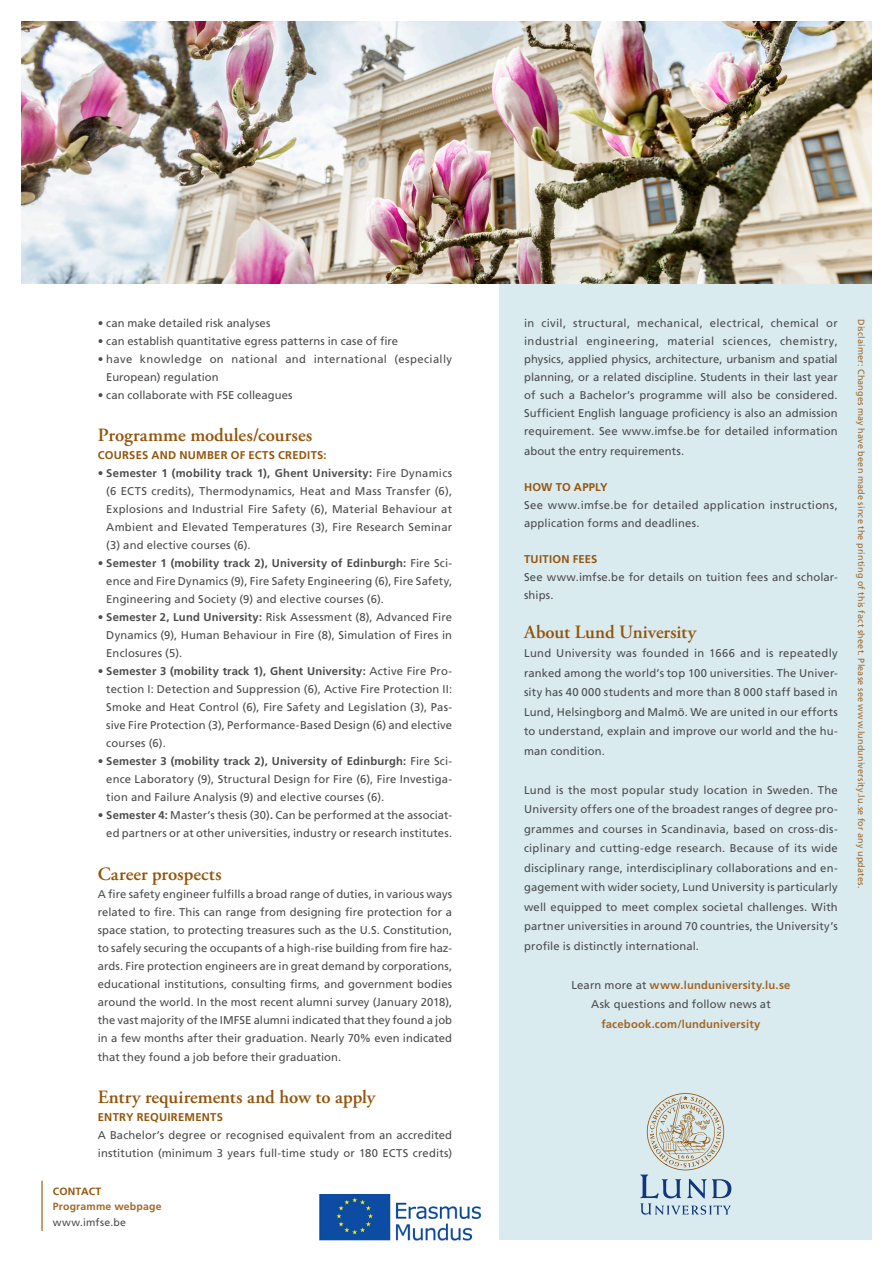
<style>
.page{position:relative;width:893px;height:1263px;background:#fff}
.page>*{position:absolute;margin:0;border:0;box-sizing:border-box;transform-origin:0 0}
.xkurser_bodycopy{font:600 18.75px "Adobe Garamond Pro";letter-spacing:.005em;color:#94550c}
.punklista_body{font:600 18.75px "Adobe Garamond Pro";letter-spacing:-.005em;color:#94550c}
.kurser_bodycopy{font:600 18.75px "Adobe Garamond Pro";color:#94550c}
.xkurser_bodycopy-2{font:11.25px/18px "Frutiger LT Std";letter-spacing:.01em;color:#4b4c4d;text-align:justify}
.kurser_bodycopy-2{font:11.25px/19.5px "Frutiger LT Std";letter-spacing:.015em;color:#4b4c4d}
.xkurser_bodycopy-3{font:11.25px/18px "Frutiger LT Std";letter-spacing:.03em;color:#4b4c4d}
.SubHeadline_2{font:700 11.25px "Frutiger LT Std";letter-spacing:.02em;color:#94550c}
.kurser_bodycopy-3{font:700 11.25px "Frutiger LT Std";letter-spacing:.015em;color:#a16829}
.Contact{font:700 10.5px "Frutiger LT Std";letter-spacing:.02em;color:#a16829}
.Contact-2{font:10.5px "Frutiger LT Std";letter-spacing:.025em;color:#4b4c4d}
.SubHEADLINE{font:700 10.5px "Frutiger LT Std";letter-spacing:.02em;color:#94550c}
.Contact-3{font:9px "Frutiger LT Std";letter-spacing:.02em;color:#a16829}
.s1{font-weight:700}
.s2{font-weight:400;color:#4b4c4d}
</style>
<div class="page">
<div style="left:499px;top:283px;width:373px;height:956px;background:#daebf0"></div>
<hr style="left:41px;top:1180px;width:2px;height:51px;background:#94550c">
<img style="left:21px;top:21px;width:851px;height:263px">
<svg style="left:640px;top:1093px;width:91px;height:122px"></svg>
<img style="left:319px;top:1194px;width:163px;height:47px">
<p class="xkurser_bodycopy-2" style="left:98px;top:314px;width:174px">• can make detailed risk analyses</p>
<p class="xkurser_bodycopy-2" style="left:98px;top:332px;width:302px">• can establish quantitative egress patterns in case of fire</p>
<p class="xkurser_bodycopy-3" style="left:106px;top:350px;width:347px;text-indent:-9px">• have knowledge on national and international (especially<br>European) regulation</p>
<p class="xkurser_bodycopy-2" style="left:98px;top:386px;width:196px">• can collaborate with FSE colleagues</p>
<p class="xkurser_bodycopy" style="left:98px;top:425px;width:216px">Programme modules/courses</p>
<p class="SubHeadline_2" style="left:98px;top:449px;width:230px">COURSES AND NUMBER OF ECTS CREDITS:</p>
<p class="xkurser_bodycopy-2" style="left:106px;top:464px;width:347px;text-indent:-9px">• <span class="s1">Semester 1 (mobility track 1), Ghent University:</span> Fire Dynamics (6 ECTS credits), Thermodynamics, Heat and Mass Transfer (6), Explosions and Industrial Fire Safety (6), Material Behaviour at Ambient and Elevated Temperatures (3), Fire Research Seminar (3) and elective courses (6).</p>
<p class="xkurser_bodycopy-2" style="left:106px;top:554px;width:347px;text-indent:-9px">• <span class="s1">Semester 1 (mobility track 2), University of Edinburgh:</span> Fire Sci&shy;ence and Fire Dynamics (9), Fire Safety Engineering (6), Fire Safety, Engineering and Society (9) and elective courses (6).</p>
<p class="xkurser_bodycopy-2" style="left:106px;top:608px;width:347px;text-indent:-9px">• <span class="s1">Semester 2, Lund University:</span> Risk Assessment (8), Advanced Fire Dynamics (9), Human Behaviour in Fire (8), Simulation of Fires in Enclosures (5).</p>
<p class="xkurser_bodycopy-2" style="left:106px;top:662px;width:347px;text-indent:-9px">• <span class="s1">Semester 3 (mobility track 1), Ghent University:</span> Active Fire Pro&shy;tection I: Detection and Suppression (6), Active Fire Protection II:<br>Smoke and Heat Control (6), Fire Safety and Legislation (3), Pas&shy;sive Fire Protection (3), Performance-Based Design (6) and elective courses (6).</p>
<p class="xkurser_bodycopy-2" style="left:106px;top:752px;width:347px;text-indent:-9px">• <span class="s1">Semester 3 (mobility track 2), University of Edinburgh:</span> Fire Sci&shy;ence Laboratory (9), Structural Design for Fire (6), Fire Investiga&shy;tion and Failure Analysis (9) and elective courses (6).</p>
<p class="xkurser_bodycopy-2" style="left:98px;top:806px;width:356px;text-align:right">• <span class="s1">Semester 4:</span> Master’s thesis (30)<span class="s1">.</span> Can be performed at the associat&shy;ed partners or at other universities, industry or research institutes.</p>
<p class="xkurser_bodycopy" style="left:98px;top:863px;width:125px">Career prospects</p>
<p class="xkurser_bodycopy-2" style="left:98px;top:885px;width:356px">A fire safety engineer fulfills a broad range of duties, in various ways related to fire. This can range from designing fire protection for a space station, to protecting treasures such as the U.S. Constitution, to safely securing the occupants of a high-rise building from fire haz&shy;ards. Fire protection engineers are in great demand by corporations, educational institutions, consulting firms, and government bodies around the world. In the most recent alumni survey (January 2018), the vast majority of the IMFSE alumni indicated that they found a job in a few months after their graduation. Nearly 70% even indicated that they found a job before their graduation.</p>
<p class="punklista_body" style="left:98px;top:1086px;width:279px">Entry requirements and how to apply</p>
<p class="SubHeadline_2" style="left:98px;top:1110px;width:127px">ENTRY REQUIREMENTS</p>
<p class="kurser_bodycopy-2" style="left:98px;top:1126px;width:356px;line-height:18px">A Bachelor’s degree or recognised equivalent from an accredited institution (minimum 3 years full-time study or 180 ECTS credits)</p>
<p class="SubHEADLINE" style="left:53px;top:1185px;width:50px">CONTACT</p>
<p class="Contact" style="left:53px;top:1200px;width:110px">Programme webpage</p>
<p class="Contact-2" style="left:53px;top:1216px;width:75px">www.imfse.be</p>
<p class="kurser_bodycopy-2" style="left:524px;top:314px;width:315px;line-height:18px;text-align:justify">in civil, structural, mechanical, electrical, chemical or industrial engineering, material sciences, chemistry, physics, applied physics, architecture, urbanism and spatial planning, or a related discipline. Students in their last year of such a Bachelor’s programme will also be considered.<br>Sufficient English language proficiency is also an admission requirement. See www.imfse.be for detailed information</p>
<p class="kurser_bodycopy-2" style="left:524px;top:441px;width:162px">about the entry requirements.</p>
<p class="SubHeadline_2" style="left:524px;top:480px;width:85px">HOW TO APPLY</p>
<p class="kurser_bodycopy-2" style="left:524px;top:496px;width:315px;line-height:18px">See www.imfse.be for detailed application instructions, application forms and deadlines.</p>
<p class="SubHeadline_2" style="left:524px;top:552px;width:75px">TUITION FEES</p>
<p class="kurser_bodycopy-2" style="left:524px;top:568px;width:315px;line-height:18px">See www.imfse.be for details on tuition fees and scholar&shy;ships.</p>
<p class="kurser_bodycopy" style="left:524px;top:621px;width:174px">About Lund University</p>
<p class="kurser_bodycopy-2" style="left:524px;top:644px;width:315px;text-align:justify">Lund University was founded in 1666 and is repeatedly ranked among the world’s top 100 universities. The Univer&shy;sity has 40 000 students and more than 8 000 staff based in Lund, Helsingborg and Malmö. We are united in our efforts to understand, explain and improve our world and the hu&shy;man condition.</p>
<p class="kurser_bodycopy-2" style="left:524px;top:780px;width:315px;text-align:justify">Lund is the most popular study location in Sweden. The University offers one of the broadest ranges of degree pro&shy;grammes and courses in Scandinavia, based on cross-dis&shy;ciplinary and cutting-edge research. Because of its wide disciplinary range, interdisciplinary collaborations and en&shy;gagement with wider society, Lund University is particularly well equipped to meet complex societal challenges. With partner universities in around 70 countries, the University’s profile is distinctly international.</p>
<p class="kurser_bodycopy-3" style="left:571px;top:978px;width:221px"><span class="s2">Learn more at</span> www.lunduniversity.lu.se</p>
<p class="kurser_bodycopy-2" style="left:591px;top:995px;width:181px">Ask questions and follow news at</p>
<p class="kurser_bodycopy-3" style="left:601px;top:1017px;width:160px">facebook.com/lunduniversity</p>
<p class="Contact-3" style="left:866px;top:319px;width:571px;rotate:90deg">Disclaimer: Changes may have been made since the printing of this fact sheet. Please see www.lunduniversity.lu.se for any updates.</p>
</div>
